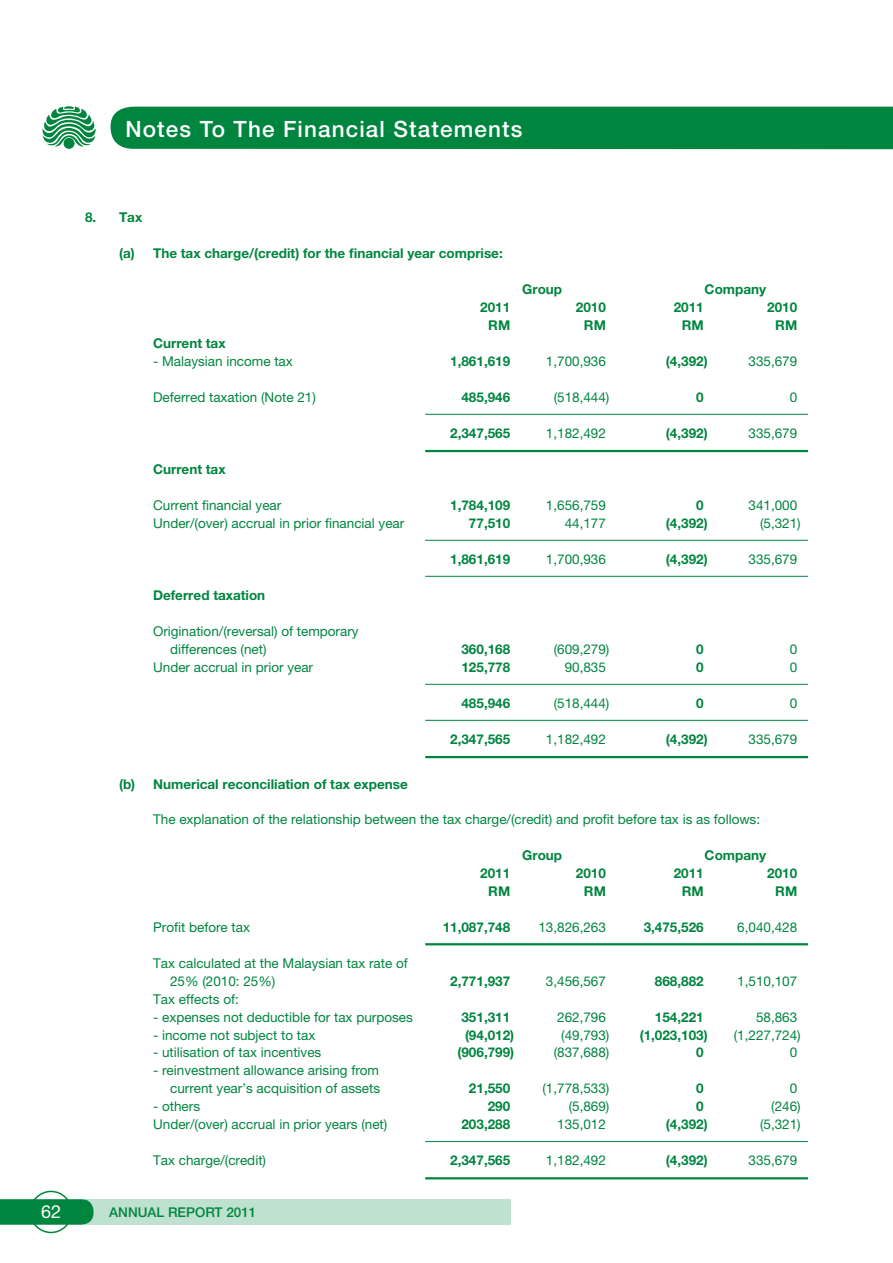
<style>
.page{position:relative;width:893px;height:1263px;background:#fff}
.page>*{position:absolute;margin:0;border:0;box-sizing:border-box;transform-origin:0 0}
.t1{font:500 22.5px "Helvetica Neue LT Std";letter-spacing:.05em;color:#fff}
.t2{font:18px "Helvetica Neue LT Std";color:#fff}
.t3{font:13.5px/18px "Helvetica Neue LT Std";color:#00853f}
.t4{font:700 13.5px "Helvetica Neue LT Std";color:#00853f}
.t5{font:500 13.5px "Helvetica Neue LT Std";color:#00853f}
</style>
<div class="page">
<svg style="left:42px;top:106px;width:54px;height:42px"></svg>
<div style="left:85px;top:1199px;width:425px;height:26px;background:#bfe1cf"></div>
<svg style="left:0;top:1199px;width:94px;height:26px"></svg>
<div style="left:30px;top:1191px;width:42px;height:42px;border:2px solid #00853f;border-radius:50%"></div>
<div style="left:111px;top:106px;width:782px;height:43px;background:#00853f"></div>
<hr style="left:425px;top:414px;width:383px;height:1px;background:#00853f">
<hr style="left:425px;top:450px;width:383px;height:2px;background:#00853f">
<hr style="left:425px;top:540px;width:383px;height:1px;background:#00853f">
<hr style="left:425px;top:576px;width:383px;height:1px;background:#00853f">
<hr style="left:425px;top:684px;width:383px;height:1px;background:#00853f">
<hr style="left:425px;top:720px;width:383px;height:1px;background:#00853f">
<hr style="left:425px;top:756px;width:383px;height:2px;background:#00853f">
<hr style="left:425px;top:943px;width:383px;height:2px;background:#00853f">
<hr style="left:425px;top:1141px;width:383px;height:1px;background:#00853f">
<hr style="left:425px;top:1177px;width:383px;height:2px;background:#00853f">
<h1 class="t1" style="left:125px;top:115px;width:398px">Notes To The Financial Statements</h1>
<p class="t4" style="left:85px;top:209px;width:59px">8. Tax</p>
<p class="t4" style="left:119px;top:245px;width:385px">(a) The tax charge/(credit) for the financial year comprise:</p>
<p class="t4" style="left:522px;top:281px;width:42px">Group</p>
<p class="t4" style="left:705px;top:281px;width:63px">Company</p>
<p class="t4" style="left:480px;top:299px;width:32px">2011</p>
<p class="t4" style="left:576px;top:299px;width:32px">2010</p>
<p class="t4" style="left:674px;top:299px;width:32px">2011</p>
<p class="t4" style="left:767px;top:299px;width:32px">2010</p>
<p class="t4" style="left:488px;top:317px;width:23px">RM</p>
<p class="t4" style="left:584px;top:317px;width:23px">RM</p>
<p class="t4" style="left:682px;top:317px;width:23px">RM</p>
<p class="t4" style="left:775px;top:317px;width:23px">RM</p>
<p class="t4" style="left:153px;top:335px;width:74px">Current tax</p>
<p class="t3" style="left:153px;top:352px;width:141px">- Malaysian income tax</p>
<p class="t4" style="left:450px;top:353px;width:62px">1,861,619</p>
<p class="t3" style="left:546px;top:352px;width:62px">1,700,936</p>
<p class="t4" style="left:666px;top:353px;width:43px">(4,392)</p>
<p class="t3" style="left:748px;top:352px;width:50px">335,679</p>
<p class="t3" style="left:153px;top:388px;width:164px">Deferred taxation (Note 21)</p>
<p class="t4" style="left:461px;top:389px;width:50px">485,946</p>
<p class="t3" style="left:554px;top:388px;width:57px">(518,444)</p>
<p class="t4" style="left:696px;top:389px;width:9px">0</p>
<p class="t3" style="left:790px;top:388px;width:9px">0</p>
<p class="t4" style="left:450px;top:425px;width:62px">2,347,565</p>
<p class="t3" style="left:546px;top:424px;width:62px">1,182,492</p>
<p class="t4" style="left:666px;top:425px;width:43px">(4,392)</p>
<p class="t3" style="left:748px;top:424px;width:50px">335,679</p>
<p class="t4" style="left:153px;top:461px;width:74px">Current tax</p>
<p class="t3" style="left:153px;top:496px;width:130px">Current financial year</p>
<p class="t4" style="left:450px;top:497px;width:62px">1,784,109</p>
<p class="t3" style="left:546px;top:496px;width:62px">1,656,759</p>
<p class="t4" style="left:696px;top:497px;width:9px">0</p>
<p class="t3" style="left:748px;top:496px;width:50px">341,000</p>
<p class="t3" style="left:153px;top:514px;width:253px">Under/(over) accrual in prior financial year</p>
<p class="t4" style="left:469px;top:515px;width:43px">77,510</p>
<p class="t3" style="left:565px;top:514px;width:43px">44,177</p>
<p class="t4" style="left:666px;top:515px;width:43px">(4,392)</p>
<p class="t3" style="left:760px;top:514px;width:42px">(5,321)</p>
<p class="t4" style="left:450px;top:551px;width:62px">1,861,619</p>
<p class="t3" style="left:546px;top:550px;width:62px">1,700,936</p>
<p class="t4" style="left:666px;top:551px;width:43px">(4,392)</p>
<p class="t3" style="left:748px;top:550px;width:50px">335,679</p>
<p class="t4" style="left:153px;top:587px;width:114px">Deferred taxation</p>
<p class="t3" style="left:170px;top:622px;width:190px;text-indent:-17px">Origination/(reversal) of temporary differences (net)</p>
<p class="t4" style="left:461px;top:641px;width:50px">360,168</p>
<p class="t3" style="left:554px;top:640px;width:57px">(609,279)</p>
<p class="t4" style="left:696px;top:641px;width:9px">0</p>
<p class="t3" style="left:790px;top:640px;width:9px">0</p>
<p class="t3" style="left:153px;top:658px;width:162px">Under accrual in prior year</p>
<p class="t4" style="left:461px;top:659px;width:50px">125,778</p>
<p class="t3" style="left:565px;top:658px;width:43px">90,835</p>
<p class="t4" style="left:696px;top:659px;width:9px">0</p>
<p class="t3" style="left:790px;top:658px;width:9px">0</p>
<p class="t4" style="left:461px;top:695px;width:50px">485,946</p>
<p class="t3" style="left:554px;top:694px;width:57px">(518,444)</p>
<p class="t4" style="left:696px;top:695px;width:9px">0</p>
<p class="t3" style="left:790px;top:694px;width:9px">0</p>
<p class="t4" style="left:450px;top:731px;width:62px">2,347,565</p>
<p class="t3" style="left:546px;top:730px;width:62px">1,182,492</p>
<p class="t4" style="left:666px;top:731px;width:43px">(4,392)</p>
<p class="t3" style="left:748px;top:730px;width:50px">335,679</p>
<p class="t4" style="left:119px;top:776px;width:290px">(b) Numerical reconciliation of tax expense</p>
<p class="t3" style="left:153px;top:809px;width:609px">The explanation of the relationship between the tax charge/(credit) and profit before tax is as follows:</p>
<p class="t4" style="left:522px;top:846px;width:42px">Group</p>
<p class="t4" style="left:705px;top:846px;width:63px">Company</p>
<p class="t4" style="left:480px;top:864px;width:32px">2011</p>
<p class="t4" style="left:576px;top:864px;width:32px">2010</p>
<p class="t4" style="left:674px;top:864px;width:32px">2011</p>
<p class="t4" style="left:767px;top:864px;width:32px">2010</p>
<p class="t4" style="left:488px;top:882px;width:23px">RM</p>
<p class="t4" style="left:584px;top:882px;width:23px">RM</p>
<p class="t4" style="left:682px;top:882px;width:23px">RM</p>
<p class="t4" style="left:775px;top:882px;width:23px">RM</p>
<p class="t3" style="left:153px;top:917px;width:98px">Profit before tax</p>
<p class="t4" style="left:443px;top:918px;width:69px">11,087,748</p>
<p class="t3" style="left:538px;top:917px;width:69px">13,826,263</p>
<p class="t4" style="left:644px;top:918px;width:62px">3,475,526</p>
<p class="t3" style="left:737px;top:917px;width:62px">6,040,428</p>
<p class="t3" style="left:170px;top:953px;width:239px;text-indent:-17px">Tax calculated at the Malaysian tax rate of<br>25% (2010: 25%)</p>
<p class="t4" style="left:450px;top:972px;width:62px">2,771,937</p>
<p class="t3" style="left:546px;top:971px;width:62px">3,456,567</p>
<p class="t4" style="left:655px;top:972px;width:50px">868,882</p>
<p class="t3" style="left:737px;top:971px;width:62px">1,510,107</p>
<p class="t3" style="left:153px;top:989px;width:87px">Tax effects of:</p>
<p class="t3" style="left:153px;top:1007px;width:261px">- expenses not deductible for tax purposes</p>
<p class="t4" style="left:461px;top:1008px;width:50px">351,311</p>
<p class="t3" style="left:557px;top:1007px;width:50px">262,796</p>
<p class="t4" style="left:655px;top:1008px;width:50px">154,221</p>
<p class="t3" style="left:756px;top:1007px;width:43px">58,863</p>
<p class="t3" style="left:153px;top:1025px;width:164px">- income not subject to tax</p>
<p class="t4" style="left:465px;top:1026px;width:51px">(94,012)</p>
<p class="t3" style="left:561px;top:1025px;width:50px">(49,793)</p>
<p class="t4" style="left:640px;top:1026px;width:70px">(1,023,103)</p>
<p class="t3" style="left:734px;top:1025px;width:69px">(1,227,724)</p>
<p class="t3" style="left:153px;top:1043px;width:170px">- utilisation of tax incentives</p>
<p class="t4" style="left:457px;top:1044px;width:58px">(906,799)</p>
<p class="t3" style="left:554px;top:1043px;width:57px">(837,688)</p>
<p class="t4" style="left:696px;top:1044px;width:9px">0</p>
<p class="t3" style="left:790px;top:1043px;width:9px">0</p>
<p class="t3" style="left:153px;top:1061px;width:229px;text-align:right">- reinvestment allowance arising from current year’s acquisition of assets</p>
<p class="t4" style="left:469px;top:1080px;width:43px">21,550</p>
<p class="t3" style="left:542px;top:1079px;width:69px">(1,778,533)</p>
<p class="t4" style="left:696px;top:1080px;width:9px">0</p>
<p class="t3" style="left:790px;top:1079px;width:9px">0</p>
<p class="t3" style="left:153px;top:1097px;width:49px">- others</p>
<p class="t4" style="left:488px;top:1098px;width:24px">290</p>
<p class="t3" style="left:569px;top:1097px;width:42px">(5,869)</p>
<p class="t4" style="left:696px;top:1098px;width:9px">0</p>
<p class="t3" style="left:771px;top:1097px;width:31px">(246)</p>
<p class="t3" style="left:153px;top:1115px;width:236px">Under/(over) accrual in prior years (net)</p>
<p class="t4" style="left:461px;top:1116px;width:50px">203,288</p>
<p class="t3" style="left:557px;top:1115px;width:50px">135,012</p>
<p class="t4" style="left:666px;top:1116px;width:43px">(4,392)</p>
<p class="t3" style="left:760px;top:1115px;width:42px">(5,321)</p>
<p class="t3" style="left:153px;top:1151px;width:114px">Tax charge/(credit)</p>
<p class="t4" style="left:450px;top:1152px;width:62px">2,347,565</p>
<p class="t3" style="left:546px;top:1151px;width:62px">1,182,492</p>
<p class="t4" style="left:666px;top:1152px;width:43px">(4,392)</p>
<p class="t3" style="left:748px;top:1151px;width:50px">335,679</p>
<h2 class="t2" style="left:41px;top:1200px;width:22px">62</h2>
<p class="t5" style="left:109px;top:1204px;width:149px">ANNUAL REPORT 2011</p>
</div>
